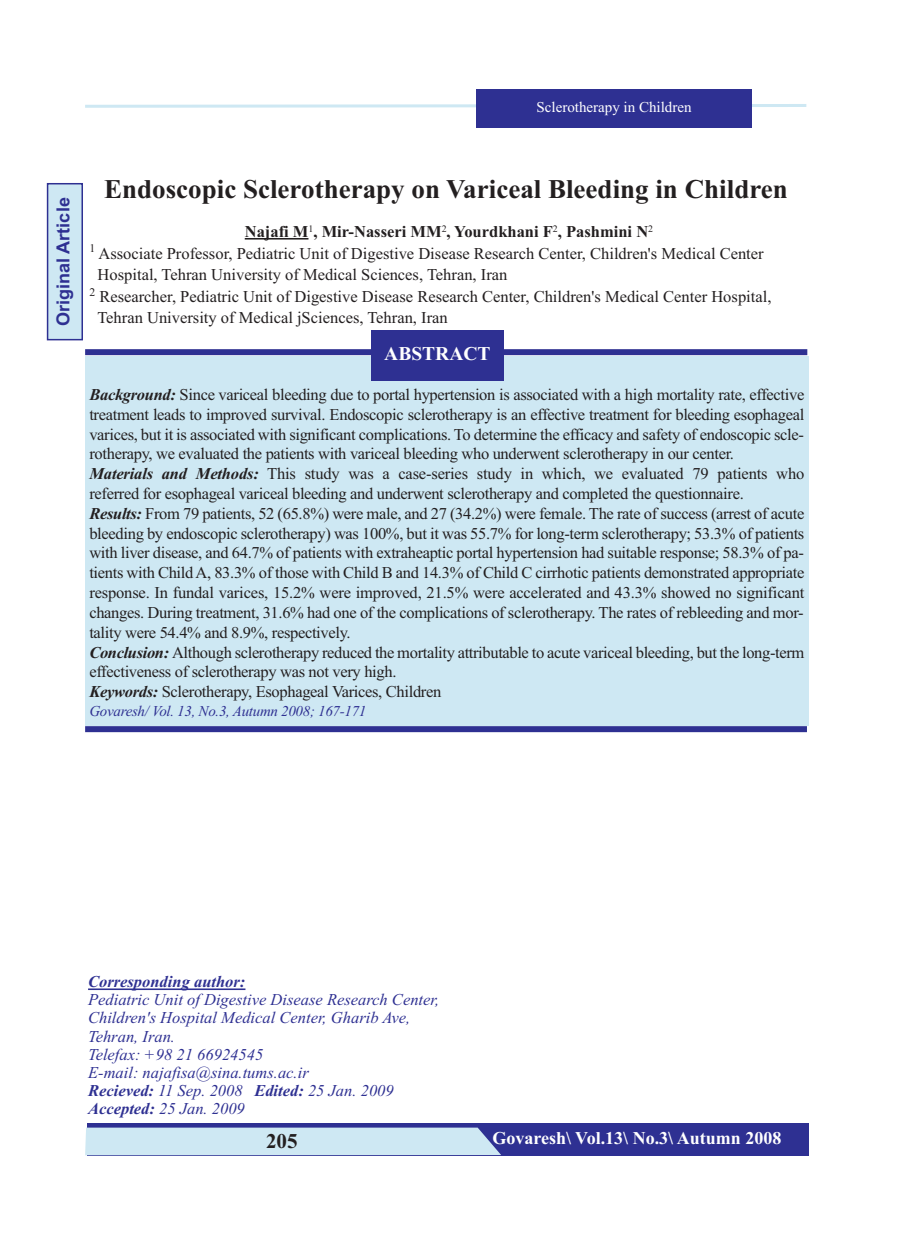
<style>
.page{position:relative;width:915px;height:1234px;background:#fff}
.page>*{position:absolute;margin:0;border:0;box-sizing:border-box;transform-origin:0 0}
.t1{font:700 27px "Times New Roman";color:#231f20}
.t2{font:700 21px "Times New Roman";color:#231f20}
.t3{font:700 19.5px "Times New Roman";color:#fff}
.t4{font:700 18px "Times New Roman";color:#fff}
.t5{font:700 18px "Arial";color:#2e3092}
.t6{font:16.5px/19.8px "Times New Roman";letter-spacing:-.02em;color:#231f20}
.t7{font:16.5px "Times New Roman";color:#231f20}
.t8{font:italic 16.5px/18px "Times New Roman";color:#2e3092}
.t9{font:700 16.5px "Times New Roman";color:#231f20}
.t10{font:italic 700 16.5px "Times New Roman";color:#2e3092}
.t11{font:italic 15px "Times New Roman";letter-spacing:-.02em;color:#2e3092}
.t12{font:15px "Times New Roman";color:#fff}
.s1{font-weight:700;font-style:italic}
.s2{font-weight:700}
</style>
<div class="page">
<hr style="left:245px;top:238px;width:63px;height:1px;background:#231f20">
<div style="left:85px;top:349px;width:722px;height:6px;background:#2e3092"></div>
<div style="left:85px;top:356px;width:723px;height:369px;background:#cee8f3"></div>
<hr style="left:88px;top:988px;width:157px;height:1px;background:#2e3092">
<div style="left:371px;top:330px;width:132px;height:51px;background:#2e3092"></div>
<div style="left:85px;top:726px;width:721px;height:6px;background:#2e3092"></div>
<div style="left:48px;top:184px;width:33px;height:155px;background:#cee8f3"></div>
<div style="left:47px;top:183px;width:36px;height:157px;border:2px solid #2e3092"></div>
<svg style="left:85px;top:102px;width:722px;height:7px"></svg>
<div style="left:476px;top:90px;width:275px;height:38px;background:#2e3092"></div>
<div style="left:87px;top:1123px;width:721px;height:32px;background:#2e3092"></div>
<div style="left:85px;top:1127px;width:415px;height:27px;background:#cee8f3"></div>
<p class="t12" style="left:536px;top:98px;width:156px">Sclerotherapy in Children</p>
<p class="t5" style="left:53px;top:326px;width:130px;rotate:-90deg">Original Article</p>
<h1 class="t1" style="left:104px;top:173px;width:685px">Endoscopic Sclerotherapy on Variceal Bleeding in Children</h1>
<p class="t9" style="left:245px;top:221px;width:410px">Najafi M<sup>1</sup>, Mir-Nasseri MM<sup>2</sup>, Yourdkhani F<sup>2</sup>, Pashmini N<sup>2</sup></p>
<p class="t7" style="left:89px;top:243px;width:675px"><sup>1</sup> Associate Professor, Pediatric Unit of Digestive Disease Research Center, Children's Medical Center</p>
<p class="t7" style="left:98px;top:265px;width:411px">Hospital, Tehran University of Medical Sciences, Tehran, Iran</p>
<p class="t7" style="left:89px;top:287px;width:683px"><sup>2</sup> Researcher, Pediatric Unit of Digestive Disease Research Center, Children's Medical Center Hospital,</p>
<p class="t7" style="left:97px;top:308px;width:352px">Tehran University of Medical jSciences, Tehran, Iran</p>
<p class="t3" style="left:384px;top:342px;width:108px">ABSTRACT</p>
<p class="t6" style="left:89px;top:384px;width:716px"><span class="s1">Background:</span> Since variceal bleeding due to portal hypertension is associated with a high mortality rate, effective treatment leads to improved survival. Endoscopic sclerotherapy is an effective treatment for bleeding esophageal varices, but it is associated with significant complications. To determine the efficacy and safety of endoscopic scle&shy;rotherapy, we evaluated the patients with variceal bleeding who underwent sclerotherapy in our center.<br><span class="s1">Materials and Methods:</span> This study was a case-series study in which, we evaluated 79 patients who referred for esophageal variceal bleeding and underwent sclerotherapy and completed the questionnaire.<br><span class="s1">Results:</span> From 79 patients, 52 (65.8%) were male, and 27 (34.2%) were female. The rate of success (arrest of acute bleeding by endoscopic sclerotherapy) was 100%, but it was 55.7% for long-term sclerotherapy; 53.3% of patients with liver disease, and 64.7% of patients with extraheaptic portal hypertension had suitable response; 58.3% of pa&shy;tients with ChildA, 83.3% of those with Child B and 14.3% of Child C cirrhotic patients demonstrated appropriate response. In fundal varices, 15.2% were improved, 21.5% were accelerated and 43.3% showed no significant changes. During treatment, 31.6% had one of the complications of sclerotherapy. The rates of rebleeding and mor&shy;tality were 54.4% and 8.9%, respectively.<br><span class="s1">Conclusion:</span> Although sclerotherapy reduced the mortality attributable to acute variceal bleeding, but the long-term effectiveness of sclerotherapy was not very high.<br><span class="s1">Keywords:</span> Sclerotherapy, Esophageal Varices, Children</p>
<p class="t11" style="left:89px;top:701px;width:278px">Govaresh/ Vol. 13, No.3, Autumn 2008; 167-171</p>
<p class="t10" style="left:88px;top:971px;width:159px">Corresponding author:</p>
<p class="t8" style="left:88px;top:990px;width:352px">Pediatric Unit of Digestive Disease Research Center, Children's Hospital Medical Center, Gharib Ave, Tehran, Iran.<br>Telefax: +98 21 66924545<br>E-mail: najafisa@sina.tums.ac.ir<br><span class="s2">Recieved:</span> 11 Sep. 2008 <span class="s2">Edited:</span> 25 Jan. 2009<br><span class="s2">Accepted:</span> 25 Jan. 2009</p>
<p class="t2" style="left:266px;top:1127px;width:33px">205</p>
<p class="t4" style="left:492px;top:1126px;width:290px">Govaresh\ Vol.13\ No.3\ Autumn 2008</p>
</div>
